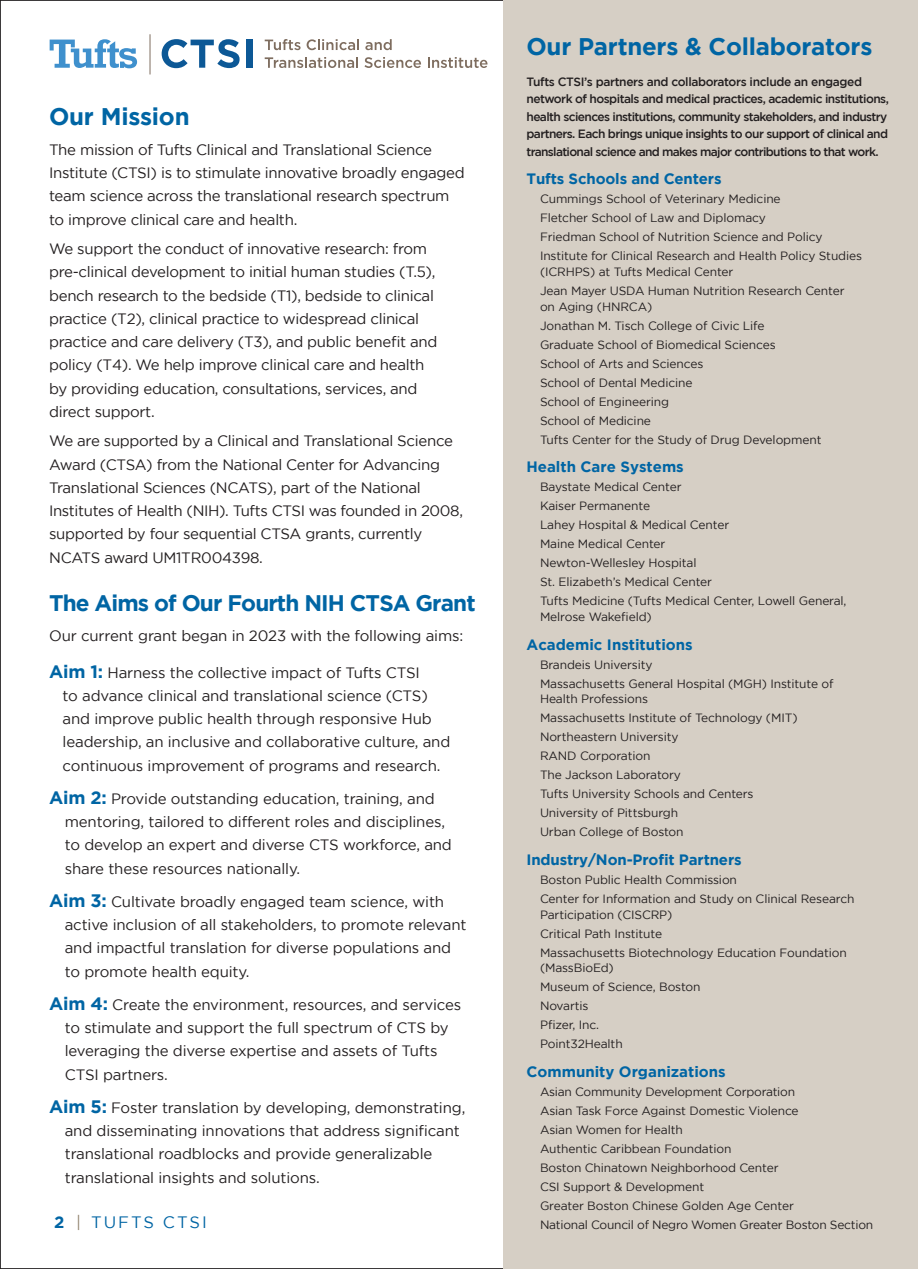
<style>
.page{position:relative;width:918px;height:1269px;background:#fff}
.page>*{position:absolute;margin:0;border:0;box-sizing:border-box;transform-origin:0 0}
.t1{font:700 24px "Gotham";letter-spacing:-.01em;color:#0065a4}
.t2{font:700 22.5px "Gotham";letter-spacing:-.04em;color:#0065a4}
.t3{font:16.5px "Gotham";letter-spacing:.12em;color:#0065a4}
.t4{font:15px/23.2px "Gotham";letter-spacing:-.02em;color:#231f20}
.t5{font:700 15px "Gotham";color:#0065a4}
.t6{font:12px/15.8px "Gotham";letter-spacing:-.01em;color:#231f20}
.t7{font:500 12px/17.4px "Gotham";letter-spacing:-.05em;color:#231f20}
.s1{font-weight:700;font-size:18px;color:#0065a4}
.s2{font-weight:700}
.s3{color:#938671}
</style>
<div class="page">
<div style="left:503px;top:0;width:415px;height:1269px;background:#d6cfc5"></div>
<svg style="left:428px;top:57px;width:59px;height:11px"></svg>
<svg style="left:364px;top:57px;width:57px;height:11px"></svg>
<svg style="left:265px;top:57px;width:93px;height:11px"></svg>
<svg style="left:365px;top:39px;width:27px;height:11px"></svg>
<svg style="left:307px;top:39px;width:52px;height:11px"></svg>
<svg style="left:265px;top:39px;width:36px;height:11px"></svg>
<div style="left:246px;top:40px;width:6px;height:28px;background:#0c5896"></div>
<svg style="left:162px;top:39px;width:78px;height:29px"></svg>
<hr style="left:150px;top:34px;width:1px;height:40px;background:#7e6d5f">
<svg style="left:50px;top:39px;width:87px;height:29px"></svg>
<p class="t1" style="left:49px;top:102px;width:142px">Our Mission</p>
<p class="t4" style="left:49px;top:138px;width:417px">The mission of Tufts Clinical and Translational Science Institute (CTSI) is to stimulate innovative broadly engaged team science across the translational research spectrum to improve clinical care and health.</p>
<p class="t4" style="left:49px;top:237px;width:390px">We support the conduct of innovative research: from pre-clinical development to initial human studies (T.5), bench research to the bedside (T1), bedside to clinical practice (T2), clinical practice to widespread clinical practice and care delivery (T3), and public benefit and policy (T4). We help improve clinical care and health by providing education, consultations, services, and direct support.</p>
<p class="t4" style="left:49px;top:429px;width:415px">We are supported by a Clinical and Translational Science Award (CTSA) from the National Center for Advancing Translational Sciences (NCATS), part of the National Institutes of Health (NIH). Tufts CTSI was founded in 2008, supported by four sequential CTSA grants, currently NCATS award UM1TR004398.</p>
<p class="t2" style="left:49px;top:590px;width:428px">The Aims of Our Fourth NIH CTSA Grant</p>
<p class="t4" style="left:49px;top:624px;width:416px">Our current grant began in 2023 with the following aims:</p>
<p class="t4" style="left:63px;top:660px;width:389px;text-indent:-14px"><span class="s1">Aim 1:</span> Harness the collective impact of Tufts CTSI<br>to advance clinical and translational science (CTS) and improve public health through responsive Hub leadership, an inclusive and collaborative culture, and continuous improvement of programs and research.</p>
<p class="t4" style="left:65px;top:787px;width:389px;text-indent:-16px"><span class="s1">Aim 2:</span> Provide outstanding education, training, and mentoring, tailored to different roles and disciplines, to develop an expert and diverse CTS workforce, and share these resources nationally.</p>
<p class="t4" style="left:65px;top:890px;width:403px;text-indent:-16px"><span class="s1">Aim 3:</span> Cultivate broadly engaged team science, with active inclusion of all stakeholders, to promote relevant and impactful translation for diverse populations and to promote health equity.</p>
<p class="t4" style="left:65px;top:993px;width:398px;text-indent:-16px"><span class="s1">Aim 4:</span> Create the environment, resources, and services to stimulate and support the full spectrum of CTS by leveraging the diverse expertise and assets of Tufts CTSI partners.</p>
<p class="t4" style="left:65px;top:1096px;width:402px;text-indent:-16px"><span class="s1">Aim 5:</span> Foster translation by developing, demonstrating, and disseminating innovations that address significant translational roadblocks and provide generalizable translational insights and solutions.</p>
<p class="t3" style="left:54px;top:1213px;width:154px"><span class="s2">2</span> <span class="s3">|</span> TUFTS CTSI</p>
<p class="t1" style="left:526px;top:33px;width:347px">Our Partners &amp; Collaborators</p>
<p class="t7" style="left:526px;top:73px;width:364px">Tufts CTSI’s partners and collaborators include an engaged network of hospitals and medical practices, academic institutions, health sciences institutions, community stakeholders, and industry partners. Each brings unique insights to our support of clinical and translational science and makes major contributions to that work.</p>
<p class="t5" style="left:526px;top:170px;width:197px">Tufts Schools and Centers</p>
<p class="t6" style="left:540px;top:191px;width:242px">Cummings School of Veterinary Medicine</p>
<p class="t6" style="left:540px;top:210px;width:227px">Fletcher School of Law and Diplomacy</p>
<p class="t6" style="left:540px;top:229px;width:284px">Friedman School of Nutrition Science and Policy</p>
<p class="t6" style="left:540px;top:248px;width:324px">Institute for Clinical Research and Health Policy Studies (ICRHPS) at Tufts Medical Center</p>
<p class="t6" style="left:540px;top:283px;width:306px">Jean Mayer USDA Human Nutrition Research Center on Aging (HNRCA)</p>
<p class="t6" style="left:540px;top:317px;width:226px">Jonathan M. Tisch College of Civic Life</p>
<p class="t6" style="left:540px;top:336px;width:237px">Graduate School of Biomedical Sciences</p>
<p class="t6" style="left:540px;top:355px;width:165px">School of Arts and Sciences</p>
<p class="t6" style="left:540px;top:374px;width:154px">School of Dental Medicine</p>
<p class="t6" style="left:540px;top:393px;width:131px">School of Engineering</p>
<p class="t6" style="left:540px;top:412px;width:113px">School of Medicine</p>
<p class="t6" style="left:540px;top:431px;width:283px">Tufts Center for the Study of Drug Development</p>
<p class="t5" style="left:526px;top:458px;width:159px">Health Care Systems</p>
<p class="t6" style="left:540px;top:479px;width:143px">Baystate Medical Center</p>
<p class="t6" style="left:540px;top:498px;width:112px">Kaiser Permanente</p>
<p class="t6" style="left:540px;top:517px;width:191px">Lahey Hospital &amp; Medical Center</p>
<p class="t6" style="left:540px;top:536px;width:127px">Maine Medical Center</p>
<p class="t6" style="left:540px;top:555px;width:158px">Newton-Wellesley Hospital</p>
<p class="t6" style="left:540px;top:574px;width:174px">St. Elizabeth’s Medical Center</p>
<p class="t6" style="left:540px;top:593px;width:308px">Tufts Medicine (Tufts Medical Center, Lowell General,<br>Melrose Wakefield)</p>
<p class="t5" style="left:526px;top:636px;width:168px">Academic Institutions</p>
<p class="t6" style="left:540px;top:656px;width:114px">Brandeis University</p>
<p class="t6" style="left:540px;top:675px;width:295px">Massachusetts General Hospital (MGH) Institute of<br>Health Professions</p>
<p class="t6" style="left:540px;top:710px;width:259px">Massachusetts Institute of Technology (MIT)</p>
<p class="t6" style="left:540px;top:729px;width:140px">Northeastern University</p>
<p class="t6" style="left:540px;top:748px;width:112px">RAND Corporation</p>
<p class="t6" style="left:540px;top:767px;width:143px">The Jackson Laboratory</p>
<p class="t6" style="left:540px;top:786px;width:215px">Tufts University Schools and Centers</p>
<p class="t6" style="left:540px;top:805px;width:140px">University of Pittsburgh</p>
<p class="t6" style="left:540px;top:824px;width:145px">Urban College of Boston</p>
<p class="t5" style="left:526px;top:851px;width:217px">Industry/Non-Profit Partners</p>
<p class="t6" style="left:540px;top:872px;width:199px">Boston Public Health Commission</p>
<p class="t6" style="left:540px;top:891px;width:316px">Center for Information and Study on Clinical Research<br>Participation (CISCRP)</p>
<p class="t6" style="left:540px;top:925px;width:124px">Critical Path Institute</p>
<p class="t6" style="left:540px;top:944px;width:308px">Massachusetts Biotechnology Education Foundation (MassBioEd)</p>
<p class="t6" style="left:540px;top:979px;width:162px">Museum of Science, Boston</p>
<p class="t6" style="left:540px;top:998px;width:50px">Novartis</p>
<p class="t6" style="left:540px;top:1017px;width:61px">Pfizer, Inc.</p>
<p class="t6" style="left:540px;top:1036px;width:84px">Point32Health</p>
<p class="t5" style="left:526px;top:1063px;width:201px">Community Organizations</p>
<p class="t6" style="left:540px;top:1084px;width:257px">Asian Community Development Corporation</p>
<p class="t6" style="left:540px;top:1103px;width:260px">Asian Task Force Against Domestic Violence</p>
<p class="t6" style="left:540px;top:1122px;width:144px">Asian Women for Health</p>
<p class="t6" style="left:540px;top:1141px;width:193px">Authentic Caribbean Foundation</p>
<p class="t6" style="left:540px;top:1160px;width:240px">Boston Chinatown Neighborhood Center</p>
<p class="t6" style="left:540px;top:1179px;width:166px">CSI Support &amp; Development</p>
<p class="t6" style="left:540px;top:1198px;width:255px">Greater Boston Chinese Golden Age Center</p>
<p class="t6" style="left:540px;top:1217px;width:335px">National Council of Negro Women Greater Boston Section</p>
</div>
